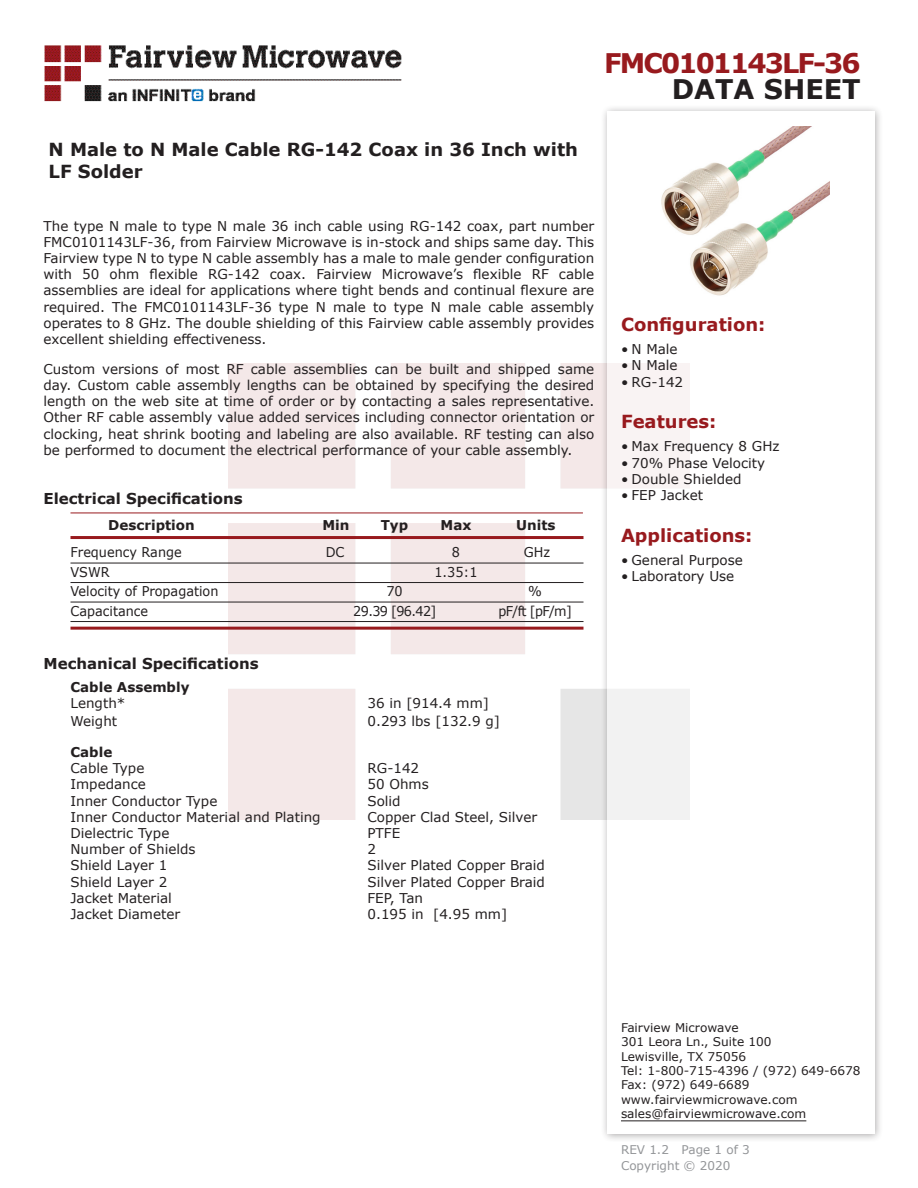
<style>
.page{position:relative;width:918px;height:1188px;background:#fff}
.page>*{position:absolute;margin:0;border:0;box-sizing:border-box;transform-origin:0 0}
.FM{font:700 27px "Verdana";letter-spacing:-.07em;color:#981a1e}
.t1{font:700 27px "Verdana";color:#231f20}
.Web_Description_Para{font:700 18px/21.6px "Verdana";color:#231f20}
.Head1{font:700 18px "Verdana";color:#981a1e}
.Applications_Header{font:700 18px "Verdana";color:#981a1e}
.Head1-2{font:700 15px "Verdana";color:#231f20}
.MarketingDescription{font:13.5px/16.2px "Verdana";color:#231f20;text-align:justify}
.Specs_Para{font:13.5px "Verdana";color:#231f20}
.Table-Body{font:13.5px "Verdana";color:#231f20;scale:.95 1}
.Table-Header{font:700 13.5px "Verdana";color:#231f20}
.Head3{font:700 13.5px "Verdana";color:#231f20}
.FM_Info{font:12px "Verdana";color:#231f20}
.REV_Info{font:12px "Verdana";color:#939598}
</style>
<div class="page">
<img style="left:44px;top:45px;width:358px;height:57px">
<div style="left:600px;top:104px;width:284px;height:1039px;background:#231f20;opacity:.75"></div>
<div style="left:608px;top:111px;width:267px;height:1023px;background:#fff"></div>
<hr style="left:70px;top:513px;width:513px;height:1px;background:#981a1e">
<hr style="left:70px;top:536px;width:514px;height:3px;background:#981a1e">
<hr style="left:70px;top:563px;width:514px;height:1px;background:#231f20">
<hr style="left:70px;top:582px;width:514px;height:1px;background:#231f20">
<hr style="left:70px;top:602px;width:514px;height:1px;background:#231f20">
<hr style="left:70px;top:621px;width:514px;height:1px;background:#231f20">
<hr style="left:70px;top:627px;width:514px;height:3px;background:#981a1e">
<hr style="left:621px;top:1120px;width:185px;height:1px;background:#231f20">
<img style="left:661px;top:126px;width:169px;height:170px">
<p class="FM" style="left:604px;top:44px;width:258px">FMC0101143LF-36</p>
<p class="t1" style="left:672px;top:70px;width:191px">DATA SHEET</p>
<p class="Web_Description_Para" style="left:49px;top:139px;width:531px">N Male to N Male Cable RG-142 Coax in 36 Inch with<br>LF Solder</p>
<p class="MarketingDescription" style="left:44px;top:217px;width:552px">The type N male to type N male 36 inch cable using RG-142 coax, part number FMC0101143LF-36, from Fairview Microwave is in-stock and ships same day. This Fairview type N to type N cable assembly has a male to male gender configuration with 50 ohm flexible RG-142 coax. Fairview Microwave’s flexible RF cable assemblies are ideal for applications where tight bends and continual flexure are required. The FMC0101143LF-36 type N male to type N male cable assembly operates to 8 GHz. The double shielding of this Fairview cable assembly provides excellent shielding effectiveness.</p>
<p class="MarketingDescription" style="left:44px;top:361px;width:552px">Custom versions of most RF cable assemblies can be built and shipped same day. Custom cable assembly lengths can be obtained by specifying the desired length on the web site at time of order or by contacting a sales representative.<br>Other RF cable assembly value added services including connector orientation or clocking, heat shrink booting and labeling are also available. RF testing can also be performed to document the electrical performance of your cable assembly.</p>
<p class="Head1-2" style="left:44px;top:488px;width:201px">Electrical Specifications</p>
<p class="Table-Header" style="left:108px;top:516px;width:88px">Description</p>
<p class="Table-Header" style="left:322px;top:516px;width:29px">Min</p>
<p class="Table-Header" style="left:381px;top:516px;width:29px">Typ</p>
<p class="Table-Header" style="left:441px;top:516px;width:32px">Max</p>
<p class="Table-Header" style="left:516px;top:516px;width:41px">Units</p>
<p class="Table-Body" style="left:70px;top:543px;width:119px">Frequency Range</p>
<p class="Table-Body" style="left:326px;top:543px;width:21px">DC</p>
<p class="Table-Body" style="left:452px;top:543px;width:10px">8</p>
<p class="Table-Body" style="left:524px;top:543px;width:29px">GHz</p>
<p class="Table-Body" style="left:70px;top:562px;width:43px">VSWR</p>
<p class="Table-Body" style="left:434px;top:562px;width:47px">1.35:1</p>
<p class="Table-Body" style="left:70px;top:582px;width:157px">Velocity of Propagation</p>
<p class="Table-Body" style="left:386px;top:582px;width:19px">70</p>
<p class="Table-Body" style="left:528px;top:582px;width:16px">%</p>
<p class="Table-Body" style="left:70px;top:601px;width:83px">Capacitance</p>
<p class="Table-Body" style="left:353px;top:601px;width:89px">29.39 [96.42]</p>
<p class="Table-Body" style="left:498px;top:601px;width:79px">pF/ft [pF/m]</p>
<p class="Head1-2" style="left:44px;top:653px;width:217px">Mechanical Specifications</p>
<p class="Head3" style="left:70px;top:677px;width:121px">Cable Assembly</p>
<p class="Specs_Para" style="left:70px;top:694px;width:56px">Length*</p>
<p class="Specs_Para" style="left:368px;top:694px;width:123px">36 in [914.4 mm]</p>
<p class="Specs_Para" style="left:70px;top:712px;width:48px">Weight</p>
<p class="Specs_Para" style="left:368px;top:712px;width:134px">0.293 lbs [132.9 g]</p>
<p class="Head3" style="left:70px;top:743px;width:43px">Cable</p>
<p class="Specs_Para" style="left:70px;top:759px;width:75px">Cable Type</p>
<p class="Specs_Para" style="left:368px;top:759px;width:53px">RG-142</p>
<p class="Specs_Para" style="left:70px;top:775px;width:77px">Impedance</p>
<p class="Specs_Para" style="left:368px;top:775px;width:63px">50 Ohms</p>
<p class="Specs_Para" style="left:70px;top:791px;width:148px">Inner Conductor Type</p>
<p class="Specs_Para" style="left:368px;top:791px;width:35px">Solid</p>
<p class="Specs_Para" style="left:70px;top:808px;width:252px">Inner Conductor Material and Plating</p>
<p class="Specs_Para" style="left:368px;top:808px;width:171px">Copper Clad Steel, Silver</p>
<p class="Specs_Para" style="left:70px;top:824px;width:100px">Dielectric Type</p>
<p class="Specs_Para" style="left:368px;top:824px;width:34px">PTFE</p>
<p class="Specs_Para" style="left:70px;top:840px;width:127px">Number of Shields</p>
<p class="Specs_Para" style="left:368px;top:840px;width:10px">2</p>
<p class="Specs_Para" style="left:70px;top:856px;width:98px">Shield Layer 1</p>
<p class="Specs_Para" style="left:368px;top:856px;width:179px">Silver Plated Copper Braid</p>
<p class="Specs_Para" style="left:70px;top:872px;width:98px">Shield Layer 2</p>
<p class="Specs_Para" style="left:368px;top:872px;width:179px">Silver Plated Copper Braid</p>
<p class="Specs_Para" style="left:70px;top:889px;width:103px">Jacket Material</p>
<p class="Specs_Para" style="left:368px;top:889px;width:57px">FEP, Tan</p>
<p class="Specs_Para" style="left:70px;top:905px;width:111px">Jacket Diameter</p>
<p class="Specs_Para" style="left:368px;top:905px;width:141px">0.195 in [4.95 mm]</p>
<p class="Head1" style="left:621px;top:312px;width:146px">Configuration:</p>
<p class="MarketingDescription" style="left:621px;top:341px;width:58px">• N Male</p>
<p class="MarketingDescription" style="left:621px;top:357px;width:58px">• N Male</p>
<p class="MarketingDescription" style="left:621px;top:373px;width:64px">• RG-142</p>
<p class="Head1" style="left:621px;top:409px;width:97px">Features:</p>
<p class="MarketingDescription" style="left:621px;top:438px;width:160px">• Max Frequency 8 GHz</p>
<p class="MarketingDescription" style="left:621px;top:454px;width:146px">• 70% Phase Velocity</p>
<p class="MarketingDescription" style="left:621px;top:471px;width:122px">• Double Shielded</p>
<p class="MarketingDescription" style="left:621px;top:487px;width:84px">• FEP Jacket</p>
<p class="Applications_Header" style="left:621px;top:523px;width:133px">Applications:</p>
<p class="MarketingDescription" style="left:621px;top:552px;width:123px">• General Purpose</p>
<p class="MarketingDescription" style="left:621px;top:568px;width:115px">• Laboratory Use</p>
<p class="FM_Info" style="left:621px;top:1019px;width:119px">Fairview Microwave</p>
<p class="FM_Info" style="left:621px;top:1034px;width:152px">301 Leora Ln., Suite 100</p>
<p class="FM_Info" style="left:621px;top:1048px;width:127px">Lewisville, TX 75056</p>
<p class="FM_Info" style="left:621px;top:1062px;width:241px">Tel: 1-800-715-4396 / (972) 649-6678</p>
<p class="FM_Info" style="left:621px;top:1077px;width:130px">Fax: (972) 649-6689</p>
<p class="FM_Info" style="left:621px;top:1091px;width:178px">www.fairviewmicrowave.com</p>
<p class="FM_Info" style="left:621px;top:1106px;width:187px">sales@fairviewmicrowave.com</p>
<p class="REV_Info" style="left:621px;top:1141px;width:130px">REV 1.2 Page 1 of 3</p>
<p class="REV_Info" style="left:621px;top:1157px;width:111px">Copyright © 2020</p>
</div>
